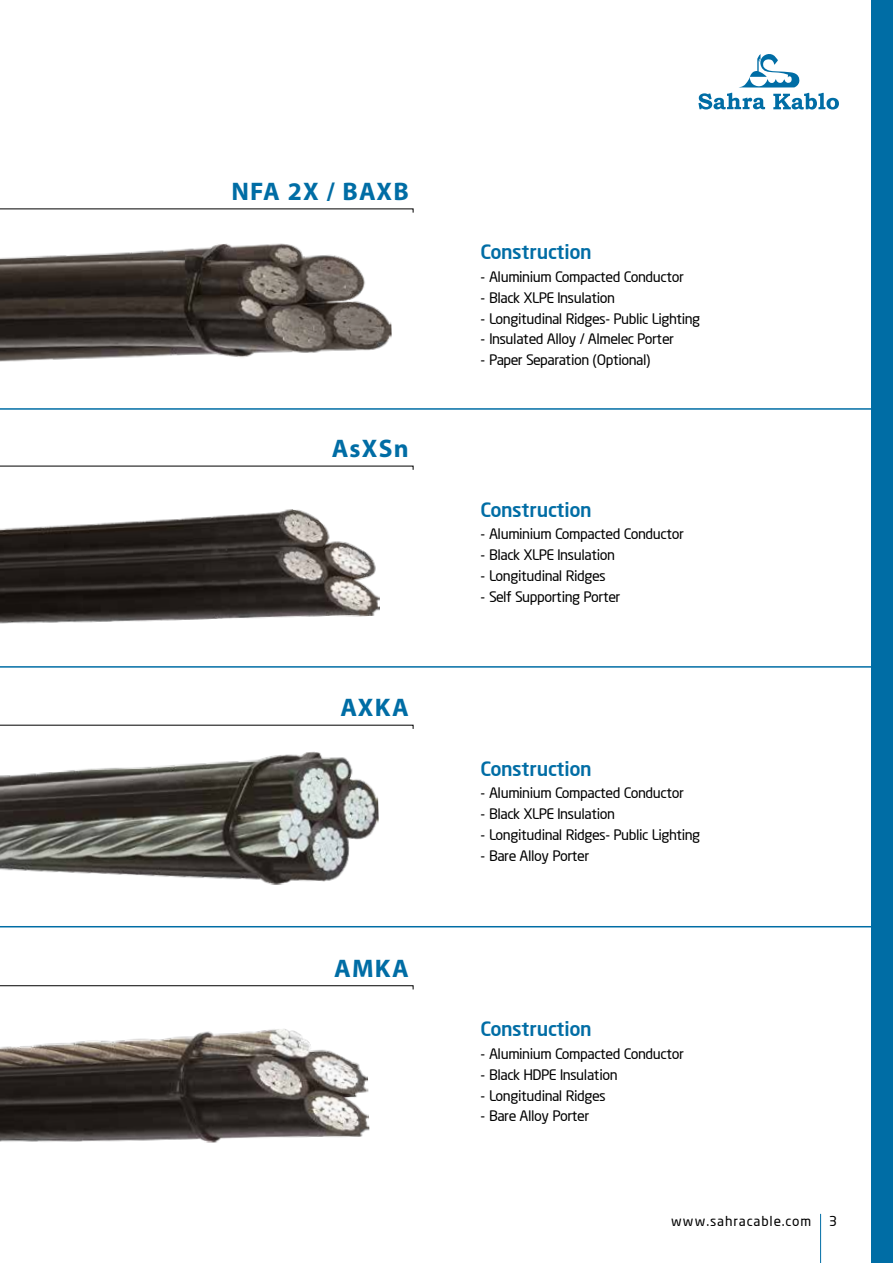
<style>
.page{position:relative;width:893px;height:1263px;background:#fff}
.page>*{position:absolute;margin:0;border:0;box-sizing:border-box;transform-origin:0 0}
.t1{font:700 25.5px "Myriad Pro";letter-spacing:.05em;color:#006da5}
.t2{font:500 19.5px "Neo Sans";color:#006da5}
.t3{font:14.25px "Neo Sans";color:#000}
.t4{font:13.5px "Neo Sans";letter-spacing:.1em;color:#000}
</style>
<div class="page">
<hr style="left:0;top:408px;width:893px;height:2px;background:#006da5">
<svg style="left:0;top:208px;width:414px;height:5px"></svg>
<svg style="left:0;top:466px;width:414px;height:4px"></svg>
<svg style="left:0;top:725px;width:414px;height:4px"></svg>
<svg style="left:0;top:985px;width:414px;height:5px"></svg>
<hr style="left:0;top:666px;width:893px;height:2px;background:#006da5">
<hr style="left:0;top:926px;width:893px;height:1px;background:#006da5">
<img style="left:0;top:243px;width:392px;height:119px">
<img style="left:0;top:509px;width:380px;height:115px">
<img style="left:0;top:1029px;width:370px;height:114px">
<img style="left:0;top:751px;width:379px;height:134px">
<svg style="left:698px;top:54px;width:141px;height:56px"></svg>
<hr style="left:820px;top:1214px;width:1px;height:49px;background:#006da5">
<div style="left:871px;top:0;width:22px;height:1263px;background:#006da5"></div>
<h1 class="t1" style="left:231px;top:175px;width:179px">NFA 2X / BAXB</h1>
<h1 class="t1" style="left:332px;top:432px;width:79px">AsXSn</h1>
<h1 class="t1" style="left:341px;top:691px;width:70px">AXKA</h1>
<h1 class="t1" style="left:334px;top:952px;width:76px">AMKA</h1>
<h2 class="t2" style="left:480px;top:240px;width:112px">Construction</h2>
<p class="t3" style="left:480px;top:268px;width:205px">- Aluminium Compacted Conductor</p>
<p class="t3" style="left:480px;top:289px;width:136px">- Black XLPE Insulation</p>
<p class="t3" style="left:480px;top:310px;width:221px">- Longitudinal Ridges- Public Lighting</p>
<p class="t3" style="left:480px;top:330px;width:195px">- Insulated Alloy / Almelec Porter</p>
<p class="t3" style="left:480px;top:351px;width:171px">- Paper Separation (Optional)</p>
<h2 class="t2" style="left:480px;top:497px;width:112px">Construction</h2>
<p class="t3" style="left:480px;top:525px;width:205px">- Aluminium Compacted Conductor</p>
<p class="t3" style="left:480px;top:546px;width:136px">- Black XLPE Insulation</p>
<p class="t3" style="left:480px;top:567px;width:126px">- Longitudinal Ridges</p>
<p class="t3" style="left:480px;top:588px;width:141px">- Self Supporting Porter</p>
<h2 class="t2" style="left:480px;top:756px;width:112px">Construction</h2>
<p class="t3" style="left:480px;top:784px;width:205px">- Aluminium Compacted Conductor</p>
<p class="t3" style="left:480px;top:805px;width:136px">- Black XLPE Insulation</p>
<p class="t3" style="left:480px;top:826px;width:221px">- Longitudinal Ridges- Public Lighting</p>
<p class="t3" style="left:480px;top:847px;width:110px">- Bare Alloy Porter</p>
<h2 class="t2" style="left:480px;top:1017px;width:112px">Construction</h2>
<p class="t3" style="left:480px;top:1045px;width:205px">- Aluminium Compacted Conductor</p>
<p class="t3" style="left:480px;top:1066px;width:138px">- Black HDPE Insulation</p>
<p class="t3" style="left:480px;top:1086px;width:126px">- Longitudinal Ridges</p>
<p class="t3" style="left:480px;top:1107px;width:110px">- Bare Alloy Porter</p>
<p class="t4" style="left:671px;top:1212px;width:141px">www.sahracable.com</p>
<p class="t4" style="left:829px;top:1213px;width:9px">3</p>
</div>
